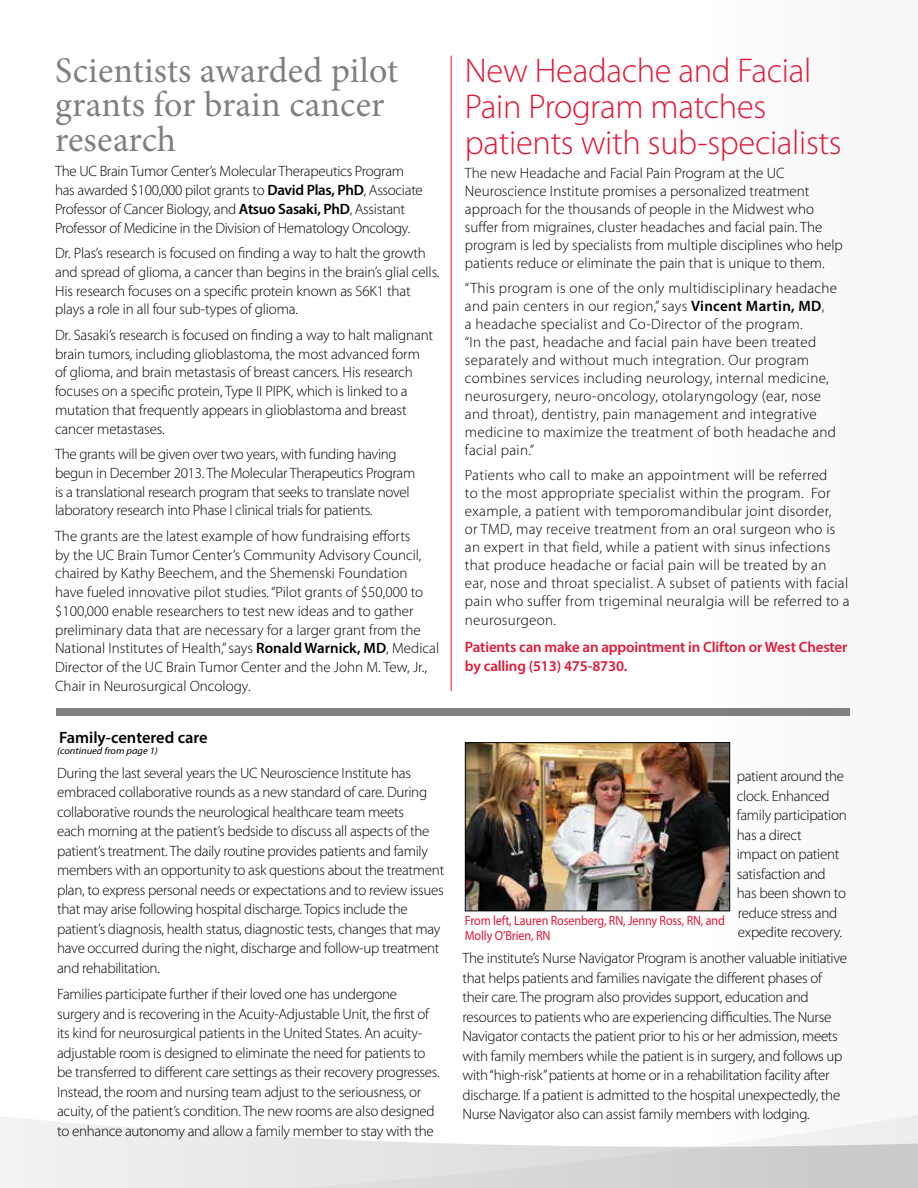
<style>
.page{position:relative;width:918px;height:1188px;background:#fff}
.page>*{position:absolute;margin:0;border:0;box-sizing:border-box;transform-origin:0 0}
.t1{font:36px/34.5px "Minion Pro";letter-spacing:.005em;color:#807f83}
.t2{font:300 34.5px/36px "Myriad Pro";letter-spacing:-.01em;color:#e31837}
.t3{font:600 16.5px "Myriad Pro";color:#000}
.t4{font:300 15px/19.5px "Myriad Pro";letter-spacing:-.02em;color:#000}
.t5{font:300 15px/18px "Myriad Pro";letter-spacing:.02em;color:#000}
.t6{font:300 15px/18.8px "Myriad Pro";color:#000}
.t7{font:600 15px/19.5px "Myriad Pro";letter-spacing:-.01em;color:#e31837}
.t8{font:13.5px/15px "Myriad Pro";letter-spacing:-.01em;color:#e31837;scale:.9 1}
.t9{font:italic 9.6px "Myriad Pro";color:#000;scale:1.09 1}
.s1{font-weight:600}
</style>
<div class="page">
<svg style="left:0;top:793px;width:918px;height:395px"></svg>
<hr style="left:451px;top:56px;width:1px;height:635px;background:#e31837">
<img style="left:467px;top:744px;width:261px;height:165px">
<div style="left:465px;top:742px;width:265px;height:169px;border:1px solid #000"></div>
<div style="left:56px;top:708px;width:794px;height:8px;background:#7e8083"></div>
<h1 class="t1" style="left:55px;top:53px;width:345px">Scientists awarded pilot grants for brain cancer research</h1>
<p class="t4" style="left:55px;top:162px;width:369px;line-height:18.8px">The UC Brain Tumor Center’s Molecular Therapeutics Program has awarded $100,000 pilot grants to <span class="s1">David Plas, PhD</span>, Associate Professor of Cancer Biology, and <span class="s1">Atsuo Sasaki, PhD</span>, Assistant Professor of Medicine in the Division of Hematology Oncology.</p>
<p class="t4" style="left:55px;top:244px;width:386px;line-height:18.8px">Dr. Plas’s research is focused on finding a way to halt the growth and spread of glioma, a cancer than begins in the brain’s glial cells.<br>His research focuses on a specific protein known as S6K1 that plays a role in all four sub-types of glioma.</p>
<p class="t4" style="left:55px;top:325px;width:380px;line-height:18.8px">Dr. Sasaki’s research is focused on finding a way to halt malignant brain tumors, including glioblastoma, the most advanced form of glioma, and brain metastasis of breast cancers. His research focuses on a specific protein, Type II PIPK, which is linked to a mutation that frequently appears in glioblastoma and breast cancer metastases.</p>
<p class="t4" style="left:55px;top:445px;width:362px;line-height:18.8px">The grants will be given over two years, with funding having begun in December 2013. The Molecular Therapeutics Program is a translational research program that seeks to translate novel laboratory research into Phase I clinical trials for patients.</p>
<p class="t6" style="left:55px;top:526px;width:386px">The grants are the latest example of how fundraising efforts<br>by the UC Brain Tumor Center’s Community Advisory Council, chaired by Kathy Beechem, and the Shemenski Foundation have fueled innovative pilot studies. “Pilot grants of $50,000 to $100,000 enable researchers to test new ideas and to gather preliminary data that are necessary for a larger grant from the National Institutes of Health,” says <span class="s1">Ronald Warnick, MD</span>, Medical Director of the UC Brain Tumor Center and the John M. Tew, Jr., Chair in Neurosurgical Oncology.</p>
<p class="t3" style="left:59px;top:727px;width:150px">Family-centered care</p>
<p class="t9" style="left:57px;top:745px;width:94px">(continued from page 1)</p>
<p class="t4" style="left:57px;top:763px;width:389px">During the last several years the UC Neuroscience Institute has embraced collaborative rounds as a new standard of care. During collaborative rounds the neurological healthcare team meets<br>each morning at the patient’s bedside to discuss all aspects of the patient’s treatment. The daily routine provides patients and family members with an opportunity to ask questions about the treatment plan, to express personal needs or expectations and to review issues that may arise following hospital discharge. Topics include the patient’s diagnosis, health status, diagnostic tests, changes that may have occurred during the night, discharge and follow-up treatment and rehabilitation.</p>
<p class="t4" style="left:57px;top:984px;width:384px">Families participate further if their loved one has undergone surgery and is recovering in the Acuity-Adjustable Unit, the first of its kind for neurosurgical patients in the United States. An acuity&shy;adjustable room is designed to eliminate the need for patients to be transferred to different care settings as their recovery progresses.<br>Instead, the room and nursing team adjust to the seriousness, or acuity, of the patient’s condition. The new rooms are also designed to enhance autonomy and allow a family member to stay with the</p>
<h2 class="t2" style="left:465px;top:52px;width:378px">New Headache and Facial<br>Pain Program matches patients with sub-specialists</h2>
<p class="t6" style="left:465px;top:164px;width:379px;line-height:18px">The new Headache and Facial Pain Program at the UC Neuroscience Institute promises a personalized treatment approach for the thousands of people in the Midwest who suffer from migraines, cluster headaches and facial pain. The program is led by specialists from multiple disciplines who help patients reduce or eliminate the pain that is unique to them.</p>
<p class="t5" style="left:465px;top:279px;width:374px">“This program is one of the only multidisciplinary headache and pain centers in our region,” says <span class="s1">Vincent Martin, MD</span>,<br>a headache specialist and Co-Director of the program.<br>“In the past, headache and facial pain have been treated separately and without much integration. Our program combines services including neurology, internal medicine, neurosurgery, neuro-oncology, otolaryngology (ear, nose and throat), dentistry, pain management and integrative medicine to maximize the treatment of both headache and facial pain.”</p>
<p class="t5" style="left:465px;top:466px;width:386px">Patients who call to make an appointment will be referred<br>to the most appropriate specialist within the program. For example, a patient with temporomandibular joint disorder,<br>or TMD, may receive treatment from an oral surgeon who is an expert in that field, while a patient with sinus infections that produce headache or facial pain will be treated by an ear, nose and throat specialist. A subset of patients with facial pain who suffer from trigeminal neuralgia will be referred to a</p>
<p class="t5" style="left:465px;top:611px;width:93px">neurosurgeon.</p>
<p class="t7" style="left:465px;top:636px;width:384px">Patients can make an appointment in Clifton or West Chester by calling (513) 475-8730.</p>
<p class="t4" style="left:737px;top:766px;width:111px">patient around the clock. Enhanced family participation has a direct<br>impact on patient satisfaction and has been shown to reduce stress and expedite recovery.</p>
<p class="t4" style="left:463px;top:949px;width:386px">The institute’s Nurse Navigator Program is another valuable initiative that helps patients and families navigate the different phases of their care. The program also provides support, education and resources to patients who are experiencing difficulties. The Nurse Navigator contacts the patient prior to his or her admission, meets with family members while the patient is in surgery, and follows up with “high-risk” patients at home or in a rehabilitation facility after discharge. If a patient is admitted to the hospital unexpectedly, the Nurse Navigator also can assist family members with lodging.</p>
<p class="t8" style="left:465px;top:913px;width:291px">From left, Lauren Rosenberg, RN, Jenny Ross, RN, and<br>Molly O’Brien, RN</p>
</div>
